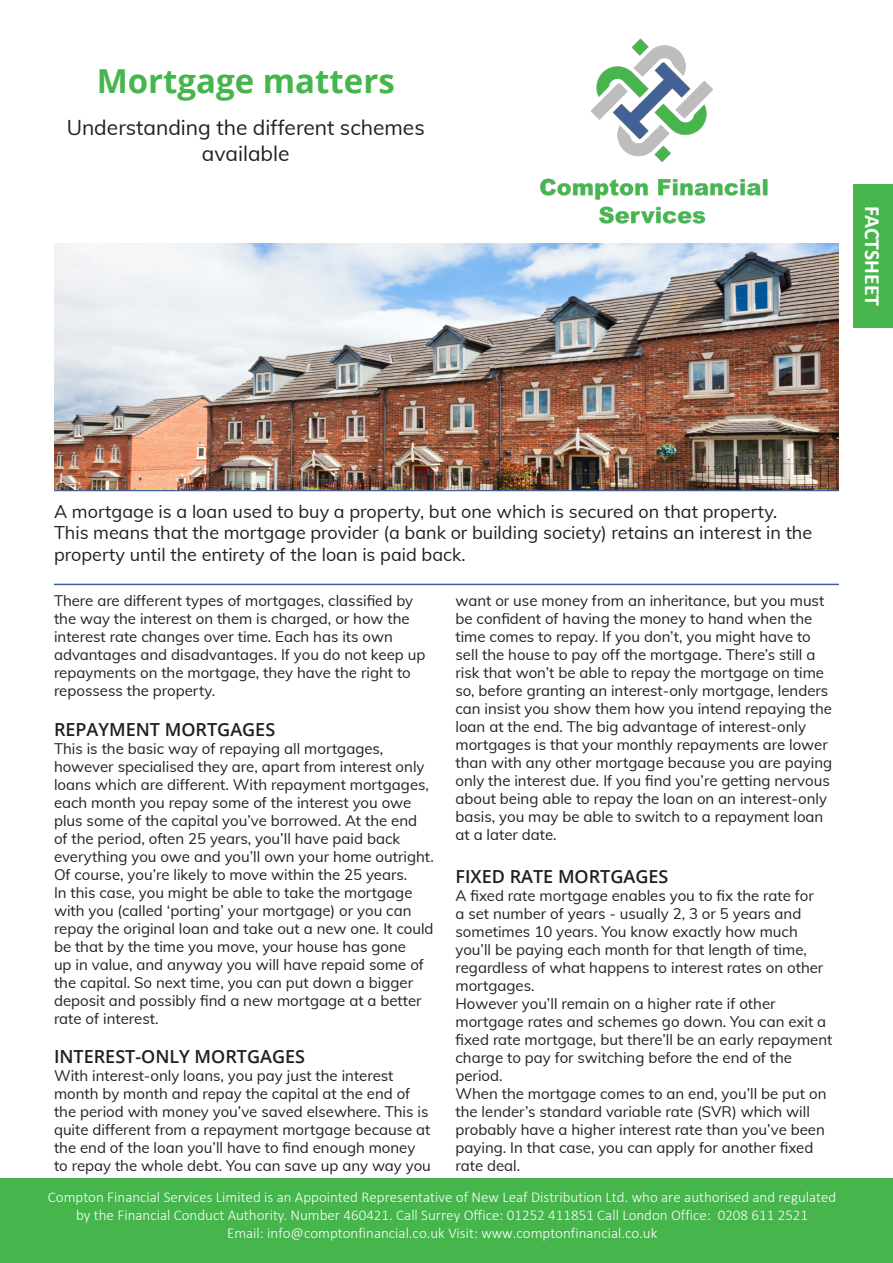
<style>
.page{position:relative;width:893px;height:1263px;background:#fff}
.page>*{position:absolute;margin:0;border:0;box-sizing:border-box;transform-origin:0 0}
.t1{font:700 33px "Open Sans";color:#45b54c}
.t2{font:700 21.75px "Calibri";color:#fff}
.t3{font:21px/25.2px "Muli";color:#231f20;text-align:center}
.t4{font:18px/21.6px "Muli";color:#231f20}
.t5{font:600 18px "Open Sans";color:#231f20}
.t6{font:15px/18px "Muli";color:#231f20}
.t7{font:300 15px/18px "Calibri";color:#fff;text-align:center}
</style>
<div class="page">
<hr style="left:54px;top:490px;width:785px;height:1px;background:#426197">
<hr style="left:54px;top:584px;width:785px;height:1px;background:#426197">
<div style="left:0;top:1179px;width:893px;height:84px;background:#45b54c"></div>
<div style="left:853px;top:184px;width:40px;height:143px;background:#45b54c"></div>
<img style="left:540px;top:38px;width:228px;height:186px">
<img style="left:54px;top:244px;width:785px;height:246px">
<p class="t1" style="left:97px;top:58px;width:300px">Mortgage matters</p>
<p class="t3" style="left:67px;top:114px;width:360px">Understanding the different schemes available</p>
<p class="t2" style="left:886px;top:206px;width:102px;rotate:90deg">FACTSHEET</p>
<p class="t4" style="left:54px;top:500px;width:725px">A mortgage is a loan used to buy a property, but one which is secured on that property.</p>
<p class="t4" style="left:54px;top:521px;width:760px">This means that the mortgage provider (a bank or building society) retains an interest in the property until the entirety of the loan is paid back.</p>
<p class="t6" style="left:54px;top:591px;width:373px">There are different types of mortgages, classified by the way the interest on them is charged, or how the interest rate changes over time. Each has its own advantages and disadvantages. If you do not keep up repayments on the mortgage, they have the right to repossess the property.</p>
<p class="t5" style="left:54px;top:717px;width:223px">REPAYMENT MORTGAGES</p>
<p class="t6" style="left:54px;top:739px;width:381px">This is the basic way of repaying all mortgages, however specialised they are, apart from interest only loans which are different. With repayment mortgages, each month you repay some of the interest you owe plus some of the capital you’ve borrowed. At the end of the period, often 25 years, you’ll have paid back everything you owe and you’ll own your home outright.<br>Of course, you’re likely to move within the 25 years.<br>In this case, you might be able to take the mortgage with you (called ‘porting’ your mortgage) or you can repay the original loan and take out a new one. It could be that by the time you move, your house has gone<br>up in value, and anyway you will have repaid some of the capital. So next time, you can put down a bigger deposit and possibly find a new mortgage at a better rate of interest.</p>
<p class="t5" style="left:54px;top:1044px;width:253px">INTEREST-ONLY MORTGAGES</p>
<p class="t6" style="left:54px;top:1066px;width:378px">With interest-only loans, you pay just the interest month by month and repay the capital at the end of the period with money you’ve saved elsewhere. This is quite different from a repayment mortgage because at the end of the loan you’ll have to find enough money to repay the whole debt. You can save up any way you</p>
<p class="t6" style="left:455px;top:591px;width:378px">want or use money from an inheritance, but you must be confident of having the money to hand when the time comes to repay. If you don’t, you might have to sell the house to pay off the mortgage. There’s still a risk that won’t be able to repay the mortgage on time so, before granting an interest-only mortgage, lenders can insist you show them how you intend repaying the loan at the end. The big advantage of interest-only mortgages is that your monthly repayments are lower than with any other mortgage because you are paying only the interest due. If you find you’re getting nervous about being able to repay the loan on an interest-only basis, you may be able to switch to a repayment loan at a later date.</p>
<p class="t5" style="left:455px;top:864px;width:214px">FIXED RATE MORTGAGES</p>
<p class="t6" style="left:455px;top:886px;width:369px">A fixed rate mortgage enables you to fix the rate for a set number of years - usually 2, 3 or 5 years and sometimes 10 years. You know exactly how much you’ll be paying each month for that length of time, regardless of what happens to interest rates on other mortgages.</p>
<p class="t6" style="left:455px;top:994px;width:378px">However you’ll remain on a higher rate if other mortgage rates and schemes go down. You can exit a fixed rate mortgage, but there’ll be an early repayment charge to pay for switching before the end of the period.<br>When the mortgage comes to an end, you’ll be put on the lender’s standard variable rate (SVR) which will probably have a higher interest rate than you’ve been paying. In that case, you can apply for another fixed rate deal.</p>
<p class="t7" style="left:48px;top:1188px;width:790px">Compton Financial Services Limited is an Appointed Representative of New Leaf Distribution Ltd. who are authorised and regulated by the Financial Conduct Authority. Number 460421. Call Surrey Office: 01252 411851 Call London Office: 0208 611 2521<br>Email: info@comptonfinancial.co.uk Visit: www.comptonfinancial.co.uk</p>
</div>
